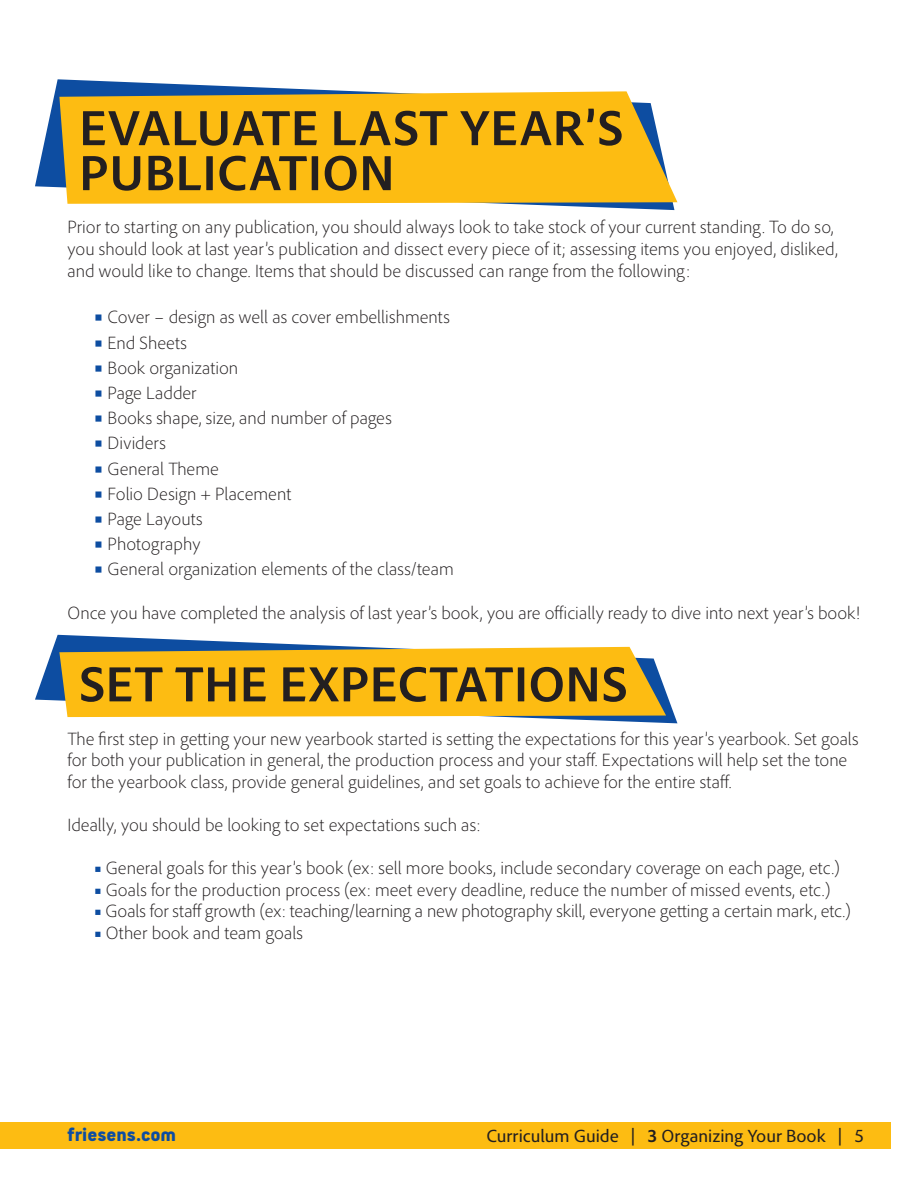
<style>
.page{position:relative;width:918px;height:1188px;background:#fff}
.page>*{position:absolute;margin:0;border:0;box-sizing:border-box;transform-origin:0 0}
.t1{font:700 51px/45px "Adobe Clean";color:#231f20}
.t2{font:900 21px "PF Handbook Pro";color:#0d4da1}
.Subs_Indented{font:300 18px/21.6px "Adobe Clean";color:#231f20}
.t3{font:18px "Adobe Clean";color:#231f20}
.s1{font-weight:700;font-size:21px;color:#0d4da1}
.s2{color:#0d4da1}
.s3{font-weight:700}
</style>
<div class="page">
<div style="left:0;top:1122px;width:891px;height:27px;background:#fdbc12"></div>
<svg style="left:35px;top:651px;width:642px;height:73px"></svg>
<svg style="left:52px;top:634px;width:614px;height:90px;fill:#fdbc12"></svg>
<svg style="left:42px;top:79px;width:635px;height:132px;fill:#fdbc12"></svg>
<p class="t1" style="left:79px;top:104px;width:546px">EVALUATE LAST YEAR’S<br>PUBLICATION</p>
<p class="Subs_Indented" style="left:68px;top:216px;width:772px">Prior to starting on any publication, you should always look to take stock of your current standing. To do so, you should look at last year’s publication and dissect every piece of it; assessing items you enjoyed, disliked, and would like to change. Items that should be discussed can range from the following:</p>
<p class="Subs_Indented" style="left:94px;top:306px;width:357px"><span class="s1">■</span> Cover – design as well as cover embellishments</p>
<p class="Subs_Indented" style="left:94px;top:331px;width:94px"><span class="s1">■</span> End Sheets</p>
<p class="Subs_Indented" style="left:94px;top:357px;width:145px"><span class="s1">■</span> Book organization</p>
<p class="Subs_Indented" style="left:94px;top:382px;width:104px"><span class="s1">■</span> Page Ladder</p>
<p class="Subs_Indented" style="left:94px;top:407px;width:299px"><span class="s1">■</span> Books shape, size, and number of pages</p>
<p class="Subs_Indented" style="left:94px;top:432px;width:73px"><span class="s1">■</span> Dividers</p>
<p class="Subs_Indented" style="left:94px;top:457px;width:126px"><span class="s1">■</span> General Theme</p>
<p class="Subs_Indented" style="left:94px;top:483px;width:198px"><span class="s1">■</span> Folio Design + Placement</p>
<p class="Subs_Indented" style="left:94px;top:508px;width:110px"><span class="s1">■</span> Page Layouts</p>
<p class="Subs_Indented" style="left:94px;top:533px;width:107px"><span class="s1">■</span> Photography</p>
<p class="Subs_Indented" style="left:94px;top:558px;width:361px"><span class="s1">■</span> General organization elements of the class/team</p>
<p class="Subs_Indented" style="left:68px;top:601px;width:794px">Once you have completed the analysis of last year’s book, you are officially ready to dive into next year’s book!</p>
<p class="t1" style="left:79px;top:660px;width:550px">SET THE EXPECTATIONS</p>
<p class="Subs_Indented" style="left:68px;top:727px;width:793px">The first step in getting your new yearbook started is setting the expectations for this year’s yearbook. Set goals for both your publication in general, the production process and your staff. Expectations will help set the tone for the yearbook class, provide general guidelines, and set goals to achieve for the entire staff.</p>
<p class="Subs_Indented" style="left:68px;top:814px;width:415px">Ideally, you should be looking to set expectations such as:</p>
<p class="Subs_Indented" style="left:94px;top:857px;width:747px"><span class="s2">■</span> General goals for this year’s book (ex: sell more books, include secondary coverage on each page, etc.)</p>
<p class="Subs_Indented" style="left:94px;top:879px;width:737px"><span class="s2">■</span> Goals for the production process (ex: meet every deadline, reduce the number of missed events, etc.)</p>
<p class="Subs_Indented" style="left:94px;top:900px;width:758px"><span class="s2">■</span> Goals for staff growth (ex: teaching/learning a new photography skill, everyone getting a certain mark, etc.)</p>
<p class="Subs_Indented" style="left:94px;top:922px;width:210px"><span class="s2">■</span> Other book and team goals</p>
<p class="t2" style="left:68px;top:1122px;width:110px">friesens.com</p>
<p class="t3" style="left:487px;top:1124px;width:379px">Curriculum Guide | <span class="s3">3</span> Organizing Your Book | 5</p>
</div>
